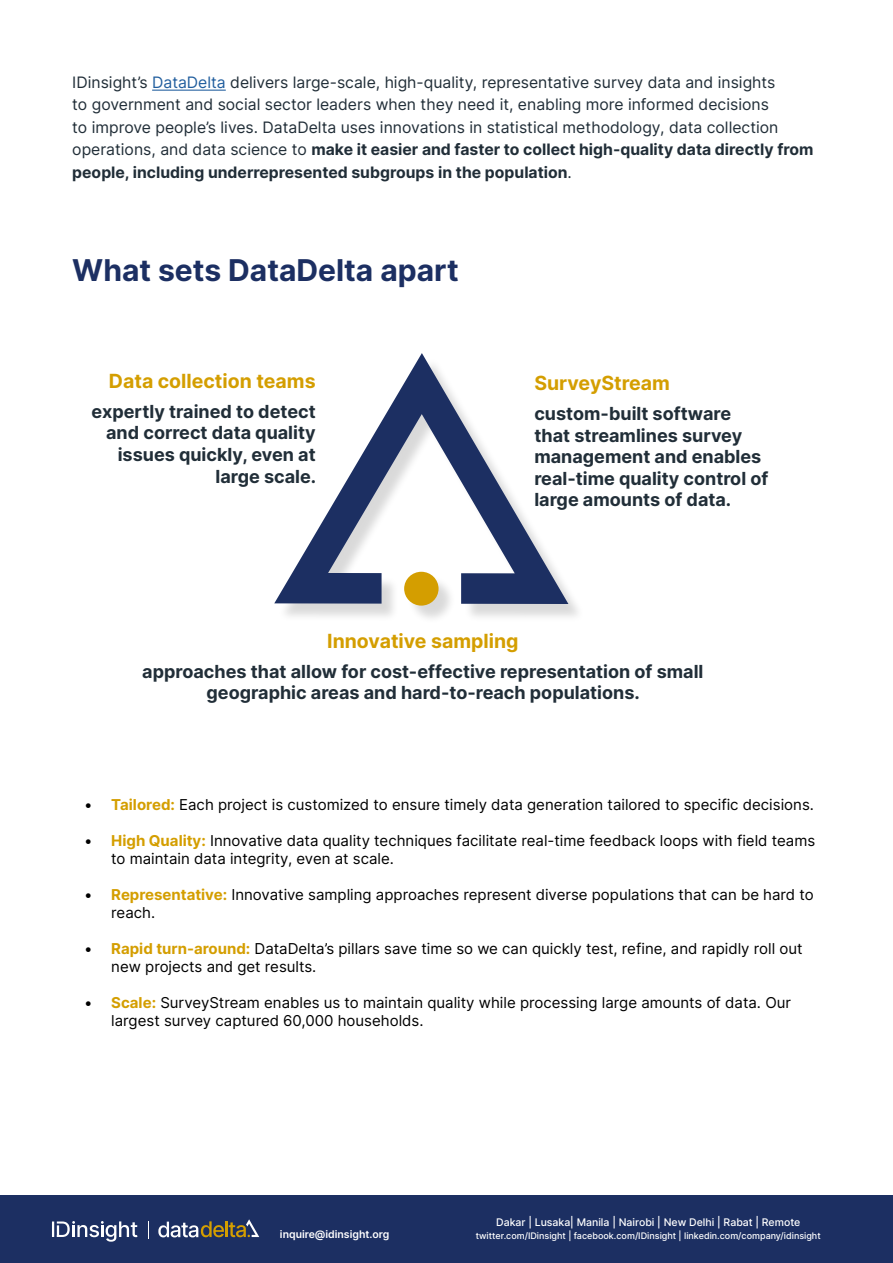
<style>
.page{position:relative;width:893px;height:1263px;background:#fff}
.page>*{position:absolute;margin:0;border:0;box-sizing:border-box;transform-origin:0 0}
.t1{font:700 30px "Inter";color:#1c2f62}
.t2{font:700 19.5px "Inter";color:#d49e00}
.t3{font:700 18px/21.6px "Inter";color:#212e38;text-align:right}
.t4{font:15.75px/22.5px "Inter";color:#212e38}
.t5{font:15px/18px "Inter";color:#000}
.t6{font:500 10.5px "Inter";color:#fff}
.t7{font:600 10.5px "Inter";color:#fff}
.t8{font:500 9px "Inter";color:#fff}
.s1{color:#215e9e}
.s2{font-weight:700}
.s3{font-weight:700;color:#d49e00}
</style>
<div class="page">
<div style="left:0;top:1195px;width:893px;height:68px;background:#1c2f62"></div>
<svg style="left:158px;top:1219px;width:101px;height:18px"></svg>
<svg style="left:52px;top:1221px;width:85px;height:21px"></svg>
<svg style="left:148px;top:1221px;width:1px;height:17px"></svg>
<hr style="left:152px;top:90px;width:74px;height:1px;background:#215e9e">
<div style="left:278px;top:357px;width:308px;height:267px;background:#000;opacity:.15"></div>
<svg style="left:274px;top:353px;width:294px;height:251px"></svg>
<div style="left:404px;top:572px;width:35px;height:34px;background:#d49e00;border-radius:50%"></div>
<p class="t4" style="left:72px;top:70px;width:743px">IDinsight’s <span class="s1">DataDelta</span> delivers large-scale, high-quality, representative survey data and insights<br>to government and social sector leaders when they need it, enabling more informed decisions<br>to improve people’s lives. DataDelta uses innovations in statistical methodology, data collection operations, and data science to <span class="s2">make it easier and faster to collect high-quality data directly from people, including underrepresented subgroups in the population</span>.</p>
<h1 class="t1" style="left:72px;top:248px;width:388px">What sets DataDelta apart</h1>
<h2 class="t2" style="left:109px;top:366px;width:208px">Data collection teams</h2>
<p class="t3" style="left:91px;top:400px;width:226px">expertly trained to detect and correct data quality issues quickly, even at large scale.</p>
<h2 class="t2" style="left:534px;top:369px;width:137px">SurveyStream</h2>
<p class="t3" style="left:534px;top:402px;width:236px;text-align:left">custom-built software that streamlines survey management and enables real-time quality control of large amounts of data.</p>
<h2 class="t2" style="left:327px;top:626px;width:193px">Innovative sampling</h2>
<p class="t3" style="left:142px;top:660px;width:563px;text-align:center">approaches that allow for cost-effective representation of small geographic areas and hard-to-reach populations.</p>
<p class="t5" style="left:84px;top:795px;width:731px">• <span class="s3">Tailored:</span> Each project is customized to ensure timely data generation tailored to specific decisions.</p>
<p class="t5" style="left:111px;top:831px;width:705px;text-indent:-27px">• <span class="s3">High Quality:</span> Innovative data quality techniques facilitate real-time feedback loops with field teams to maintain data integrity, even at scale.</p>
<p class="t5" style="left:111px;top:885px;width:704px;text-indent:-27px">• <span class="s3">Representative:</span> Innovative sampling approaches represent diverse populations that can be hard to reach.</p>
<p class="t5" style="left:111px;top:939px;width:693px;text-indent:-27px">• <span class="s3">Rapid turn-around:</span> DataDelta’s pillars save time so we can quickly test, refine, and rapidly roll out new projects and get results.</p>
<p class="t5" style="left:111px;top:993px;width:681px;text-indent:-27px">• <span class="s3">Scale:</span> SurveyStream enables us to maintain quality while processing large amounts of data. Our largest survey captured 60,000 households.</p>
<p class="t7" style="left:280px;top:1226px;width:111px">inquire@idinsight.org</p>
<p class="t6" style="left:496px;top:1214px;width:306px">Dakar | Lusaka| Manila | Nairobi | New Delhi | Rabat | Remote</p>
<p class="t8" style="left:476px;top:1229px;width:346px">twitter.com/IDinsight | facebook.com/IDinsight | linkedin.com/company/idinsight</p>
</div>
